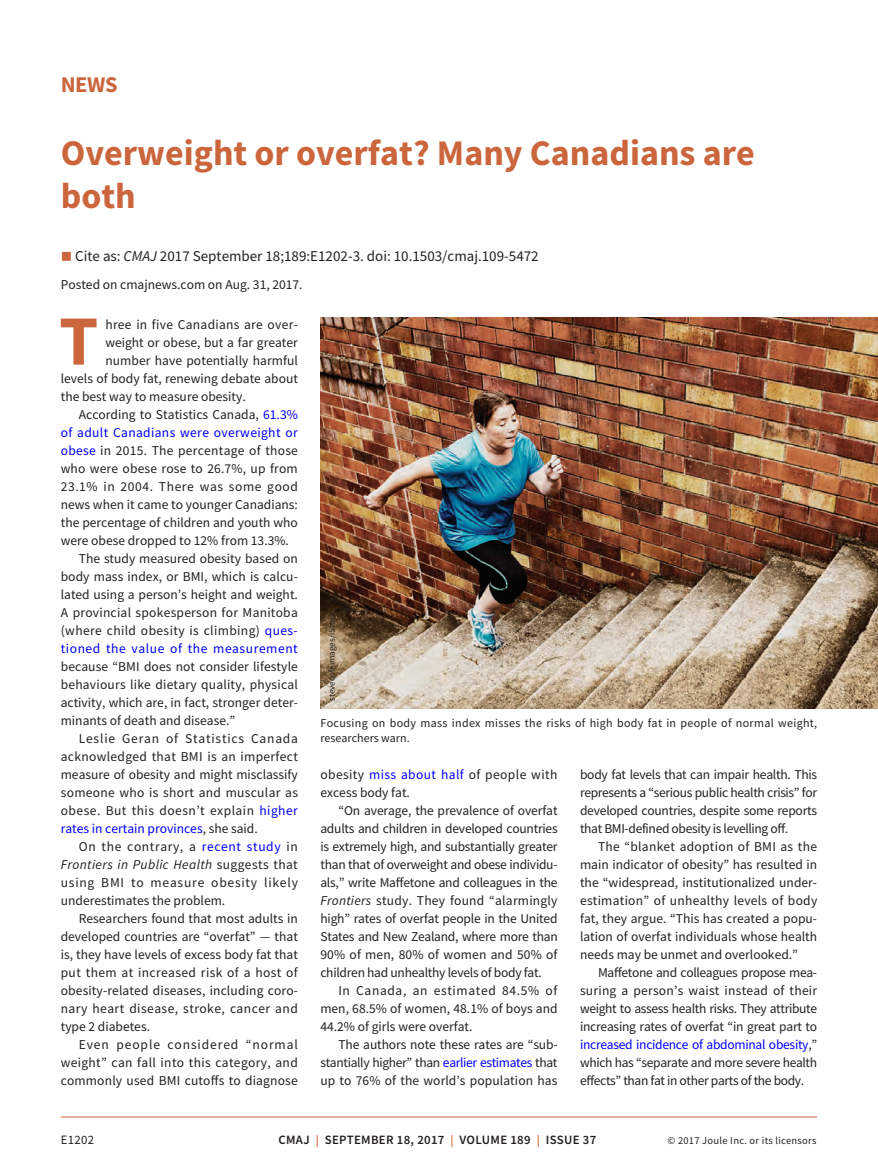
<style>
.page{position:relative;width:878px;height:1175px;background:#fff}
.page>*{position:absolute;margin:0;border:0;box-sizing:border-box;transform-origin:0 0}
.t1{font:700 70.65px "Source Sans Pro";color:#cb653c}
.t2{font:700 36px/43.2px "Source Sans Pro";color:#cb653c}
.t3{font:700 22.5px "Source Sans Pro";color:#cb653c}
.t4{font:15px "Source Sans Pro";color:#231f20}
.t5{font:13.5px/18px "Source Sans Pro";color:#231f20;text-align:justify}
.t6{font:13.5px "Source Sans Pro";letter-spacing:.02em;color:#231f20}
.t7{font:13.5px/18px "Source Sans Pro";letter-spacing:.03em;color:#231f20}
.t8{font:13.5px "Source Sans Pro";letter-spacing:.025em;color:#00f}
.t9{font:13.5px "Source Sans Pro";letter-spacing:.045em;color:#231f20}
.t10{font:600 12.75px "Source Sans Pro";letter-spacing:.025em;color:#231f20}
.t11{font:12.75px "Source Sans Pro";letter-spacing:.025em;color:#231f20}
.t12{font:12px/15px "Source Sans Pro";letter-spacing:.03em;color:#231f20}
.t13{font:10.5px "Source Sans Pro";letter-spacing:.025em;color:#231f20}
.t14{font:9px "Source Sans Pro";color:#231f20}
.s1{color:#cb653c}
.s2{font-style:italic}
.s3{color:#00f}
.s4{font-size:12px;color:#cb653c}
</style>
<div class="page">
<hr style="left:61px;top:1116px;width:756px;height:1px;background:#cb653c">
<img style="left:320px;top:317px;width:558px;height:391px">
<h3 class="t3" style="left:61px;top:69px;width:58px">NEWS</h3>
<h2 class="t2" style="left:61px;top:131px;width:695px">Overweight or overfat? Many Canadians are both</h2>
<p class="t4" style="left:61px;top:246px;width:479px"><span class="s1">■</span> Cite as: <span class="s2">CMAJ</span> 2017 September 18;189:E1202-3. doi: 10.1503/cmaj.109-5472</p>
<p class="t5" style="left:61px;top:276px;width:243px">Posted on cmajnews.com on Aug. 31, 2017.</p>
<h1 class="t1" style="left:59px;top:293px;width:41px">T</h1>
<p class="t6" style="left:105px;top:315px;width:194px">hree in five Canadians are over-</p>
<p class="t5" style="left:105px;top:333px;width:194px">weight or obese, but a far greater</p>
<p class="t5" style="left:105px;top:351px;width:194px">number have potentially harmful</p>
<p class="t5" style="left:61px;top:369px;width:239px">levels of body fat, renewing debate about</p>
<p class="t5" style="left:61px;top:387px;width:186px">the best way to measure obesity.</p>
<p class="t5" style="left:79px;top:405px;width:220px">According to Statistics Canada, <span class="s3">61.3%</span></p>
<p class="t8" style="left:61px;top:423px;width:238px">of adult Canadians were overweight or</p>
<p class="t6" style="left:61px;top:441px;width:239px"><span class="s3">obese</span> in 2015. The percentage of those</p>
<p class="t5" style="left:61px;top:459px;width:238px">who were obese rose to 26.7%, up from</p>
<p class="t9" style="left:61px;top:477px;width:239px">23.1% in 2004. There was some good</p>
<p class="t5" style="left:61px;top:495px;width:239px">news when it came to younger Canadians:</p>
<p class="t5" style="left:61px;top:513px;width:239px">the percentage of children and youth who</p>
<p class="t5" style="left:61px;top:531px;width:230px">were obese dropped to 12% from 13.3%.</p>
<p class="t5" style="left:79px;top:549px;width:220px">The study measured obesity based on</p>
<p class="t5" style="left:61px;top:567px;width:239px">body mass index, or BMI, which is calcu-</p>
<p class="t5" style="left:61px;top:585px;width:239px">lated using a person’s height and weight.</p>
<p class="t6" style="left:61px;top:603px;width:238px">A provincial spokesperson for Manitoba</p>
<p class="t7" style="left:61px;top:621px;width:238px">(where child obesity is climbing) <span class="s3">ques-</span></p>
<p class="t8" style="left:61px;top:639px;width:238px">tioned the value of the measurement</p>
<p class="t5" style="left:61px;top:657px;width:239px">because “BMI does not consider lifestyle behaviours like dietary quality, physical activity, which are, in fact, stronger deter&shy;minants of death and disease.”</p>
<p class="t5" style="left:61px;top:729px;width:239px;text-indent:18px">Leslie Geran of Statistics Canada acknowledged that BMI is an imperfect measure of obesity and might misclassify someone who is short and muscular as obese. But this doesn’t explain <span class="s3">higher rates in certain provinces</span>, she said.</p>
<p class="t5" style="left:61px;top:837px;width:239px;text-indent:18px">On the contrary, a <span class="s3">recent study</span> in <span class="s2">Frontiers in Public Health</span> suggests that using BMI to measure obesity likely underestimates the problem.</p>
<p class="t5" style="left:61px;top:909px;width:239px;text-indent:18px">Researchers found that most adults in developed countries are “overfat” — that is, they have levels of excess body fat that put them at increased risk of a host of obesity-related diseases, including coro&shy;nary heart disease, stroke, cancer and type 2 diabetes.</p>
<p class="t5" style="left:61px;top:1035px;width:238px;text-indent:18px">Even people considered “normal weight” can fall into this category, and commonly used BMI cutoffs to diagnose</p>
<p class="t14" style="left:326px;top:701px;width:91px;rotate:-90deg">stevecoleimages/iStock</p>
<p class="t12" style="left:320px;top:715px;width:498px">Focusing on body mass index misses the risks of high body fat in people of normal weight, researchers warn.</p>
<p class="t7" style="left:320px;top:765px;width:238px">obesity <span class="s3">miss about half</span> of people with excess body fat.</p>
<p class="t5" style="left:320px;top:801px;width:239px;text-indent:18px">“On average, the prevalence of overfat adults and children in developed countries is extremely high, and substantially greater than that of overweight and obese individu&shy;als,” write Maffetone and colleagues in the <span class="s2">Frontiers</span> study. They found “alarmingly high” rates of overfat people in the United States and New Zealand, where more than 90% of men, 80% of women and 50% of children had unhealthy levels of body fat.</p>
<p class="t5" style="left:320px;top:981px;width:239px;text-indent:18px">In Canada, an estimated 84.5% of men, 68.5% of women, 48.1% of boys and 44.2% of girls were overfat.</p>
<p class="t5" style="left:320px;top:1035px;width:239px;text-indent:18px">The authors note these rates are “sub&shy;stantially higher” than <span class="s3">earlier estimates</span> that up to 76% of the world’s population has</p>
<p class="t5" style="left:580px;top:765px;width:239px">body fat levels that can impair health. This represents a “serious public health crisis” for developed countries, despite some reports that BMI-defined obesity is levelling off.</p>
<p class="t5" style="left:580px;top:837px;width:239px;text-indent:18px">The “blanket adoption of BMI as the main indicator of obesity” has resulted in the “widespread, institutionalized under&shy;estimation” of unhealthy levels of body fat, they argue. “This has created a popu&shy;lation of overfat individuals whose health needs may be unmet and overlooked.”</p>
<p class="t5" style="left:580px;top:963px;width:239px;text-indent:18px">Maffetone and colleagues propose mea&shy;suring a person’s waist instead of their weight to assess health risks. They attribute increasing rates of overfat “in great part to <span class="s3">increased incidence of abdominal obesity</span>,” which has “separate and more severe health effects” than fat in other parts of the body.</p>
<p class="t11" style="left:61px;top:1132px;width:35px">E1202</p>
<p class="t10" style="left:278px;top:1131px;width:319px">CMAJ <span class="s4">|</span> SEPTEMBER 18, 2017 <span class="s4">|</span> VOLUME 189 <span class="s4">|</span> ISSUE 37</p>
<p class="t13" style="left:667px;top:1134px;width:150px">© 2017 Joule Inc. or its licensors</p>
</div>
